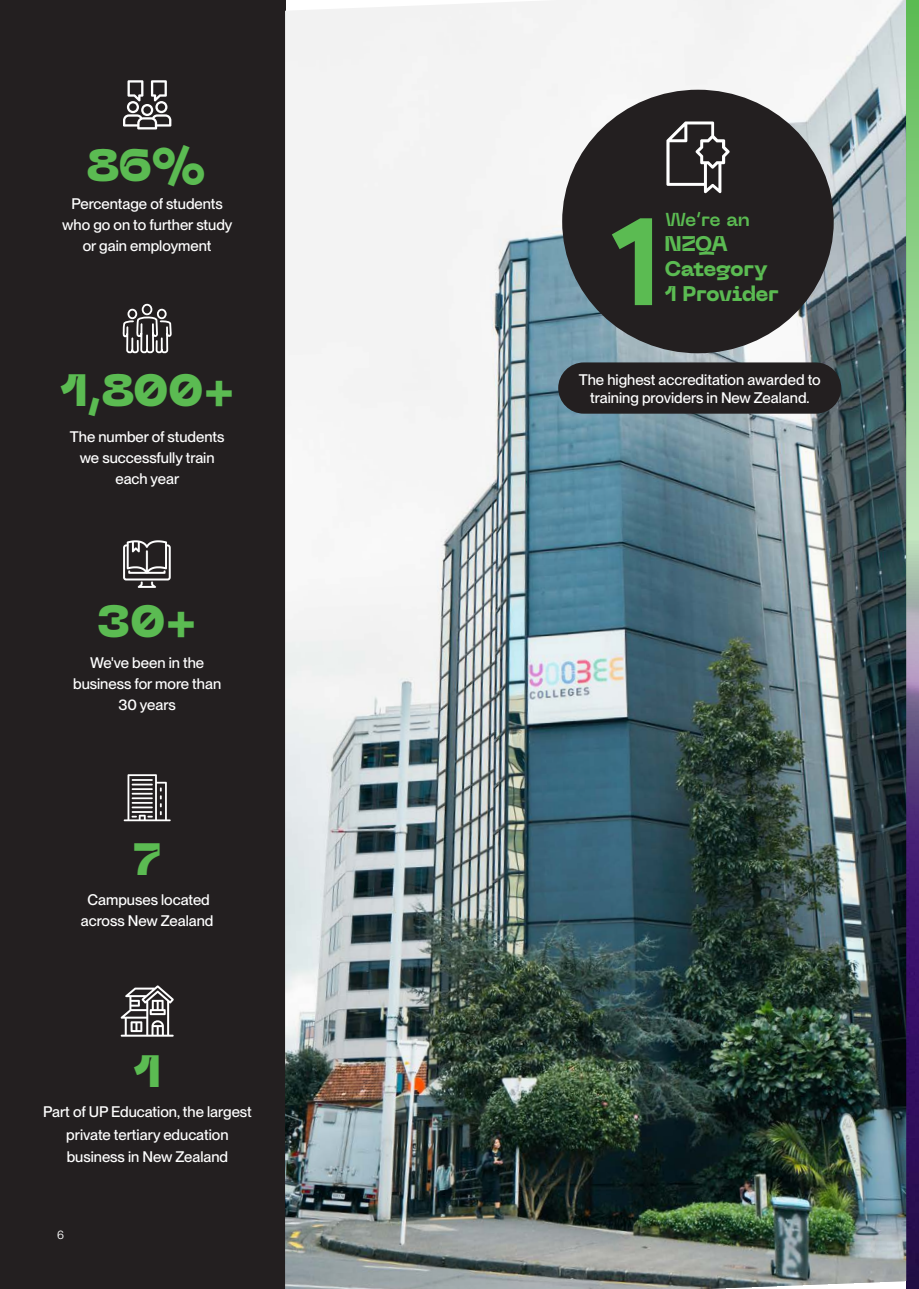
<style>
.page{position:relative;width:919px;height:1289px;background:#fff}
.page>*{position:absolute;margin:0;border:0;box-sizing:border-box;transform-origin:0 0}
.t1{font:700 124.05px "Helia Core";color:#5bbb52}
.Heading_1{font:900 45px "PP Neue Machina";color:#5bbb52}
.t2{font:800 21.15px/25.3px "PP Neue Machina";letter-spacing:-.03em;color:#5bbb52}
.t3{font:700 18.6px "PP Neue Machina";color:#5bbb52}
.Body_Copy{font:500 15px/21px "PP Neue Montreal";color:#fff;text-align:center}
.t4{font:12px "PP Neue Montreal";color:#fff}
</style>
<div class="page">
<img style="left:906px;top:833px;width:12px;height:455px">
<div style="left:0;top:0;width:285px;height:1288px;background:#231f20"></div>
<svg style="left:124px;top:774px;width:47px;height:47px"></svg>
<svg style="left:121px;top:985px;width:53px;height:51px"></svg>
<img style="left:285px;top:0;width:621px;height:1288px">
<div style="left:562px;top:90px;width:271px;height:263px;background:#231f20;border-radius:50%"></div>
<img style="left:124px;top:540px;width:47px;height:47px">
<div style="left:558px;top:362px;width:283px;height:51px;background:#231f20;border-radius:26px"></div>
<svg style="left:666px;top:121px;width:63px;height:72px"></svg>
<svg style="left:122px;top:80px;width:50px;height:274px"></svg>
<svg style="left:906px;top:0;width:12px;height:833px;background:#89b18d"></svg>
<p class="Heading_1" style="left:87px;top:135px;width:121px">86%</p>
<p class="Body_Copy" style="left:62px;top:214px;width:172px">who go on to further study or gain employment</p>
<p class="Body_Copy" style="left:71px;top:193px;width:153px">Percentage of students</p>
<p class="Heading_1" style="left:60px;top:359px;width:176px">1,800+</p>
<p class="Body_Copy" style="left:70px;top:426px;width:156px">The number of students we successfully train each year</p>
<p class="Heading_1" style="left:98px;top:590px;width:100px">30+</p>
<p class="Body_Copy" style="left:73px;top:652px;width:150px">We've been in the business for more than<br>30 years</p>
<p class="Heading_1" style="left:133px;top:829px;width:29px">7</p>
<p class="Body_Copy" style="left:81px;top:888px;width:134px">Campuses located across New Zealand</p>
<p class="Heading_1" style="left:133px;top:1041px;width:29px">1</p>
<p class="Body_Copy" style="left:43px;top:1100px;width:210px;line-height:22.5px">Part of UP Education, the largest private tertiary education business in New Zealand</p>
<p class="t4" style="left:57px;top:1227px;width:8px">6</p>
<p class="t1" style="left:611px;top:176px;width:51px">1</p>
<p class="t3" style="left:665px;top:207px;width:86px">We’re an</p>
<p class="t2" style="left:664px;top:231px;width:115px">NZQA<br>Category<br>1 Provider</p>
<p class="Body_Copy" style="left:578px;top:370px;width:243px;line-height:18px">The highest accreditation awarded to training providers in New Zealand.</p>
</div>
